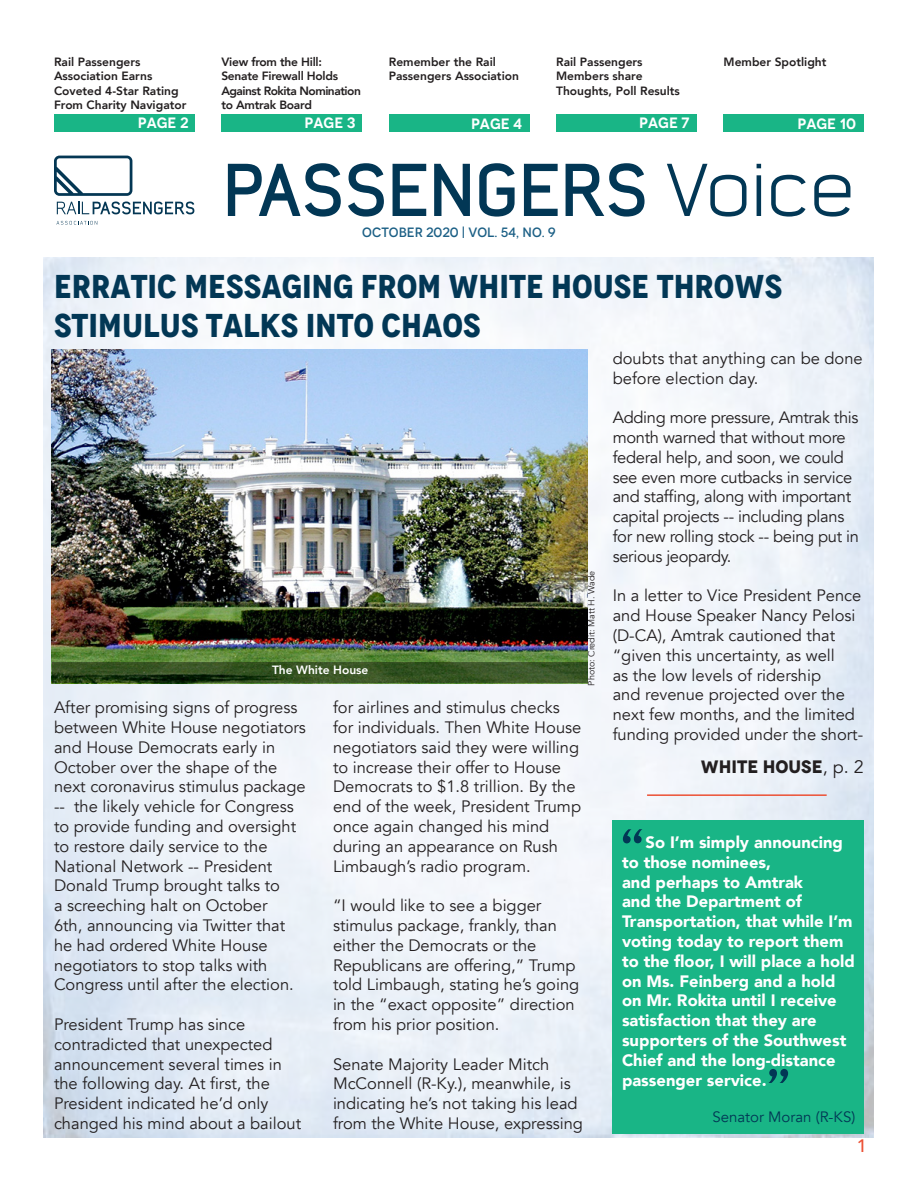
<style>
.page{position:relative;width:918px;height:1188px;background:#fff}
.page>*{position:absolute;margin:0;border:0;box-sizing:border-box;transform-origin:0 0}
.t1{font:700 72px "Nordstern Demo";letter-spacing:-.04em;color:#023755}
.t2{font:700 51px "Novecento";color:#023755}
.Header_Titles{font:700 condensed 33px/39.6px "Novecento";color:#023755}
.t3{font:700 18px "Novecento";color:#231f20}
.t4{font:500 18px "Avenir";color:#ec5034}
.Body_Copy{font:16.5px/19.8px "Avenir";color:#231f20}
.Body_Copy-2{font:900 16.5px/19.8px "Avenir";color:#fff}
.Body_Copy-3{font:16.5px/19.8px "Avenir";letter-spacing:-.02em;color:#231f20}
.t5{font:600 15px "Novecento";color:#fff}
.Body_Copy-4{font:15px "Avenir";color:#023755}
.t6{font:500 13.5px "Novecento";color:#1b5f85}
.Table_of_Contents{font:800 12px/14.4px "Avenir";color:#231f20}
.Table_of_Contents-2{font:800 12px/14.4px "Avenir";letter-spacing:-.04em;color:#231f20}
.Table_of_Contents-3{font:800 12px "Avenir";letter-spacing:-.02em;color:#231f20}
.Images_Captions{font:800 12px "Avenir";color:#fff}
.Images_Captions-2{font:9px "Avenir";color:#231f20}
.s1{font-weight:400}
.s2{font-family:"Avenir";font-weight:400}
</style>
<div class="page">
<img style="left:44px;top:257px;width:830px;height:881px">
<div style="left:389px;top:114px;width:140px;height:18px;background:#19b586"></div>
<div style="left:221px;top:114px;width:141px;height:18px;background:#19b586"></div>
<div style="left:556px;top:114px;width:141px;height:18px;background:#19b586"></div>
<div style="left:54px;top:114px;width:140px;height:18px;background:#19b586"></div>
<div style="left:724px;top:114px;width:140px;height:18px;background:#19b586"></div>
<hr style="left:647px;top:794px;width:180px;height:2px;background:#ec5034">
<div style="left:612px;top:820px;width:252px;height:314px;background:#19b586"></div>
<svg style="left:56px;top:221px;width:41px;height:4px"></svg>
<svg style="left:57px;top:202px;width:137px;height:12px"></svg>
<svg style="left:54px;top:156px;width:78px;height:40px"></svg>
<img style="left:52px;top:349px;width:535px;height:335px">
<svg style="left:52px;top:662px;width:536px;height:21px;background:#334f20"></svg>
<h2 class="Table_of_Contents" style="left:54px;top:55px;width:134px">Rail Passengers<br>Association Earns<br>Coveted 4-Star Rating<br>From Charity Navigator</h2>
<h2 class="Table_of_Contents-3" style="left:221px;top:52px;width:102px">View from the Hill:</h2>
<h2 class="Table_of_Contents-2" style="left:221px;top:69px;width:141px">Senate Firewall Holds<br>Against Rokita Nomination</h2>
<h2 class="Table_of_Contents-3" style="left:221px;top:96px;width:92px">to Amtrak Board</h2>
<h2 class="Table_of_Contents" style="left:389px;top:55px;width:132px">Remember the Rail<br>Passengers Association</h2>
<h2 class="Table_of_Contents" style="left:556px;top:55px;width:125px">Rail Passengers<br>Members share<br>Thoughts, Poll Results</h2>
<h2 class="Table_of_Contents" style="left:724px;top:55px;width:104px">Member Spotlight</h2>
<p class="t5" style="left:138px;top:113px;width:52px">PAGE 2</p>
<p class="t5" style="left:305px;top:114px;width:52px">PAGE 3</p>
<p class="t5" style="left:471px;top:114px;width:53px">PAGE 4</p>
<p class="t5" style="left:639px;top:113px;width:52px">PAGE 7</p>
<p class="t5" style="left:798px;top:114px;width:60px">PAGE 10</p>
<p class="t1" style="left:221px;top:146px;width:636px">PASSENGERS <span class="s1">Voice</span></p>
<p class="t6" style="left:362px;top:224px;width:195px">OCTOBER 2020 | VOL. 54, NO. 9</p>
<h1 class="Header_Titles" style="left:54px;top:267px;width:730px">ERRATIC MESSAGING FROM WHITE HOUSE THROWS<br>STIMULUS TALKS INTO CHAOS</h1>
<p class="Images_Captions" style="left:272px;top:660px;width:98px">The White House</p>
<p class="Images_Captions-2" style="left:586px;top:686px;width:116px;rotate:-90deg">Photo: Credit: Matt H. Wade</p>
<p class="Body_Copy" style="left:54px;top:698px;width:254px">After promising signs of progress between White House negotiators and House Democrats early in<br>October over the shape of the next coronavirus stimulus package -- the likely vehicle for Congress to provide funding and oversight to restore daily service to the<br>National Network -- President<br>Donald Trump brought talks to<br>a screeching halt on October<br>6th, announcing via Twitter that he had ordered White House negotiators to stop talks with<br>Congress until after the election.</p>
<p class="Body_Copy" style="left:54px;top:1015px;width:249px">President Trump has since contradicted that unexpected announcement several times in the following day. At first, the<br>President indicated he’d only changed his mind about a bailout</p>
<p class="Body_Copy" style="left:333px;top:698px;width:250px">for airlines and stimulus checks for individuals. Then White House negotiators said they were willing to increase their offer to House<br>Democrats to $1.8 trillion. By the end of the week, President Trump once again changed his mind during an appearance on Rush<br>Limbaugh’s radio program.</p>
<p class="Body_Copy" style="left:333px;top:896px;width:248px">“I would like to see a bigger stimulus package, frankly, than either the Democrats or the<br>Republicans are offering,” Trump told Limbaugh, stating he’s going in the “exact opposite” direction from his prior position.</p>
<p class="Body_Copy" style="left:333px;top:1054px;width:251px">Senate Majority Leader Mitch McConnell (R-Ky.), meanwhile, is indicating he’s not taking his lead from the White House, expressing</p>
<p class="Body_Copy" style="left:613px;top:348px;width:251px">doubts that anything can be done before election day.</p>
<p class="Body_Copy-3" style="left:613px;top:408px;width:248px">Adding more pressure, Amtrak this month warned that without more federal help, and soon, we could see even more cutbacks in service and staffing, along with important capital projects -- including plans for new rolling stock -- being put in serious jeopardy.</p>
<p class="Body_Copy" style="left:613px;top:586px;width:252px">In a letter to Vice President Pence and House Speaker Nancy Pelosi (D-CA), Amtrak cautioned that “given this uncertainty, as well<br>as the low levels of ridership<br>and revenue projected over the next few months, and the limited funding provided under the short-</p>
<p class="t3" style="left:701px;top:755px;width:165px">WHITE HOUSE<span class="s2">, p. 2</span></p>
<p class="t2" style="left:619px;top:816px;width:29px">“</p>
<p class="Body_Copy-2" style="left:622px;top:832px;width:234px;text-indent:24px">So I’m simply announcing to those nominees,<br>and perhaps to Amtrak<br>and the Department of<br>Transportation, that while I’m voting today to report them to the floor, I will place a hold on Ms. Feinberg and a hold on Mr. Rokita until I receive satisfaction that they are supporters of the Southwest<br>Chief and the long-distance passenger service.</p>
<p class="Body_Copy-4" style="left:712px;top:1108px;width:144px">Senator Moran (R-KS)</p>
<p class="t2" style="left:765px;top:1055px;width:29px">”</p>
<p class="t4" style="left:857px;top:1130px;width:12px">1</p>
</div>
